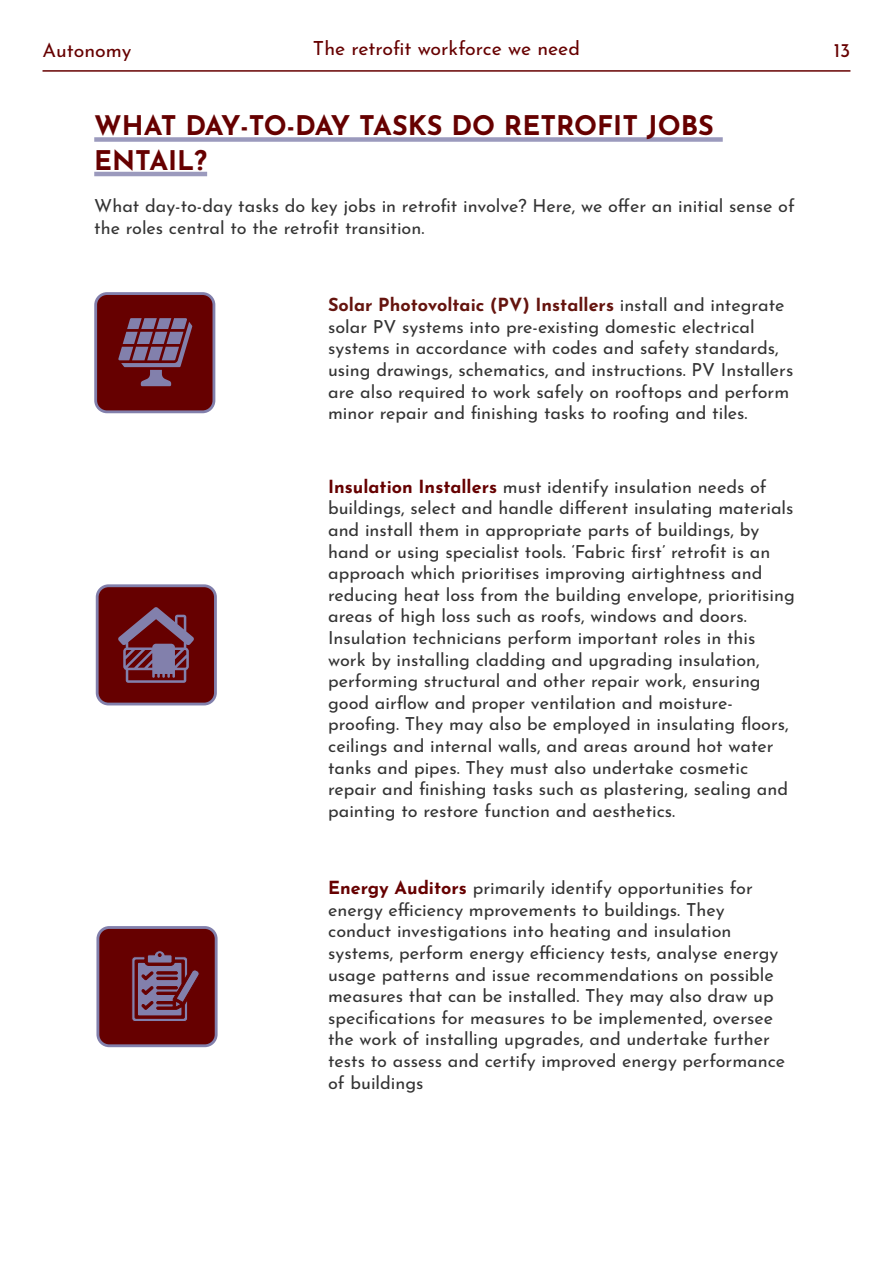
<style>
.page{position:relative;width:893px;height:1263px;background:#fff}
.page>*{position:absolute;margin:0;border:0;box-sizing:border-box;transform-origin:0 0}
.t1{font:100 27px/34.5px "Josefin Sans";color:#600}
.t2{font:19.5px "Josefin Sans";color:#600}
.t3{font:18px/21.6px "Josefin Sans";color:#333}
.s1{font-weight:100;color:#65140e}
.s2{font-weight:100;color:#600}
</style>
<div class="page">
<hr style="left:43px;top:70px;width:807px;height:2px;background:#600">
<div style="left:94px;top:137px;width:629px;height:5px;background:#9b9abd"></div>
<hr style="left:94px;top:172px;width:113px;height:4px;background:#9b9abd">
<div style="left:96px;top:294px;width:118px;height:118px;background:#600;border-radius:11px"></div>
<div style="left:94px;top:292px;width:121px;height:121px;border:3px solid #8280ac;border-radius:11px"></div>
<svg style="left:118px;top:318px;width:74px;height:68px"></svg>
<div style="left:97px;top:586px;width:118px;height:118px;background:#600;border-radius:11px"></div>
<div style="left:96px;top:584px;width:121px;height:121px;border:3px solid #8280ac;border-radius:11px"></div>
<svg style="left:118px;top:607px;width:76px;height:76px"></svg>
<div style="left:98px;top:927px;width:118px;height:119px;background:#600;border-radius:11px"></div>
<div style="left:96px;top:926px;width:122px;height:121px;border:3px solid #8280ac;border-radius:11px"></div>
<svg style="left:132px;top:951px;width:67px;height:70px"></svg>
<p class="t2" style="left:43px;top:34px;width:91px">Autonomy</p>
<p class="t2" style="left:313px;top:32px;width:268px">The retrofit workforce we need</p>
<p class="t2" style="left:834px;top:34px;width:18px">13</p>
<h1 class="t1" style="left:94px;top:106px;width:621px">WHAT DAY-TO-DAY TASKS DO RETROFIT JOBS<br>ENTAIL?</h1>
<p class="t3" style="left:94px;top:193px;width:702px">What day-to-day tasks do key jobs in retrofit involve? Here, we offer an initial sense of the roles central to the retrofit transition.</p>
<p class="t3" style="left:328px;top:292px;width:467px"><span class="s1">Solar Photovoltaic (PV) Installers</span> install and integrate solar PV systems into pre-existing domestic electrical systems in accordance with codes and safety standards, using drawings, schematics, and instructions. PV Installers are also required to work safely on rooftops and perform minor repair and finishing tasks to roofing and tiles.</p>
<p class="t3" style="left:328px;top:473px;width:468px"><span class="s2">Insulation Installers</span> must identify insulation needs of buildings, select and handle different insulating materials and install them in appropriate parts of buildings, by hand or using specialist tools. ‘Fabric first’ retrofit is an approach which prioritises improving airtightness and reducing heat loss from the building envelope, prioritising areas of high loss such as roofs, windows and doors.<br>Insulation technicians perform important roles in this work by installing cladding and upgrading insulation, performing structural and other repair work, ensuring good airflow and proper ventilation and moisture&shy;proofing. They may also be employed in insulating floors, ceilings and internal walls, and areas around hot water tanks and pipes. They must also undertake cosmetic repair and finishing tasks such as plastering, sealing and painting to restore function and aesthetics.</p>
<p class="t3" style="left:328px;top:875px;width:459px"><span class="s2">Energy Auditors</span> primarily identify opportunities for energy efficiency mprovements to buildings. They conduct investigations into heating and insulation systems, perform energy efficiency tests, analyse energy usage patterns and issue recommendations on possible measures that can be installed. They may also draw up specifications for measures to be implemented, oversee the work of installing upgrades, and undertake further tests to assess and certify improved energy performance of buildings</p>
</div>
